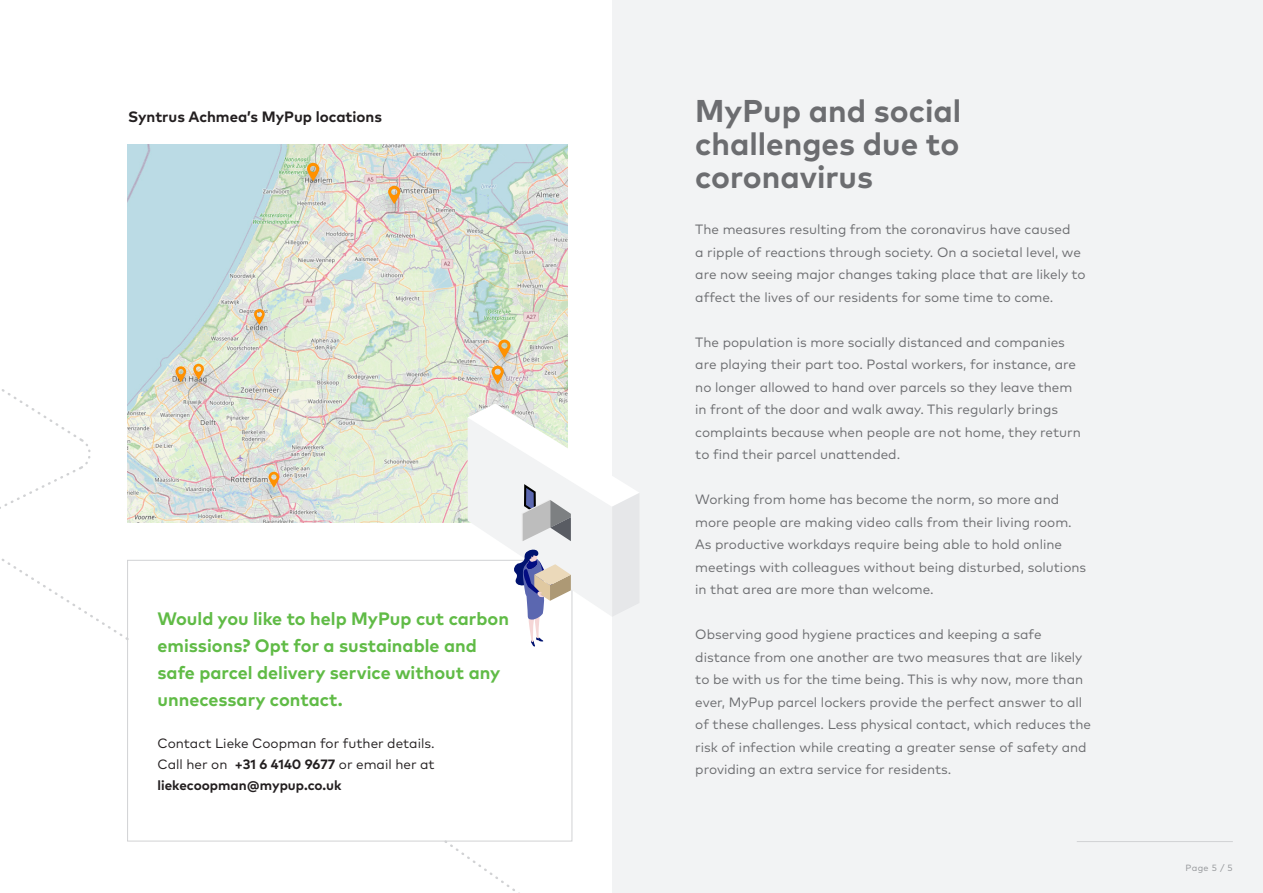
<style>
.page{position:relative;width:1263px;height:893px;background:#fff}
.page>*{position:absolute;margin:0;border:0;box-sizing:border-box;transform-origin:0 0}
.t1{font:700 31.5px/33px "Mark Pro";color:#6c6d70;text-align:justify}
.t2{font:700 18px/27px "Mark Pro";color:#60bb46}
.t3{font:700 15px "Mark Pro";color:#231f20}
.t4{font:13.5px/22.5px "Mark Pro";color:#6c6d70}
.t5{font:13.5px/21px "Mark Pro";color:#231f20;text-align:justify}
.t6{font:9px "Mark Pro";color:#939598}
.s1{font-weight:700}
</style>
<div class="page">
<div style="left:612px;top:0;width:651px;height:893px;background:#f2f3f4"></div>
<hr style="left:1077px;top:841px;width:156px;height:1px;background:#d1d2d4">
<svg style="left:442px;top:840px;width:115px;height:53px"></svg>
<svg style="left:0;top:277px;width:131px;height:365px"></svg>
<img style="left:128px;top:144px;width:439px;height:378px">
<div style="left:171px;top:366px;width:20px;height:25px;background:#231f20;opacity:.25"></div>
<svg style="left:175px;top:366px;width:9px;height:16px"></svg>
<div style="left:259px;top:472px;width:29px;height:34px;background:#231f20;opacity:.25"></div>
<svg style="left:269px;top:472px;width:10px;height:16px"></svg>
<div style="left:302px;top:162px;width:22px;height:27px;background:#231f20;opacity:.25"></div>
<svg style="left:307px;top:163px;width:12px;height:18px"></svg>
<div style="left:184px;top:364px;width:29px;height:34px;background:#231f20;opacity:.25"></div>
<svg style="left:193px;top:364px;width:11px;height:16px"></svg>
<div style="left:494px;top:339px;width:21px;height:27px;background:#231f20;opacity:.25"></div>
<svg style="left:498px;top:340px;width:12px;height:18px"></svg>
<div style="left:482px;top:366px;width:31px;height:36px;background:#231f20;opacity:.25"></div>
<svg style="left:491px;top:366px;width:13px;height:18px"></svg>
<div style="left:379px;top:186px;width:31px;height:36px;background:#231f20;opacity:.25"></div>
<svg style="left:388px;top:186px;width:12px;height:18px"></svg>
<div style="left:245px;top:310px;width:29px;height:33px;background:#231f20;opacity:.25"></div>
<svg style="left:254px;top:309px;width:11px;height:16px"></svg>
<svg style="left:468px;top:404px;width:171px;height:243px"></svg>
<p class="t3" style="left:128px;top:105px;width:255px">Syntrus Achmea’s MyPup locations</p>
<p class="t2" style="left:158px;top:604px;width:353px">Would you like to help MyPup cut carbon emissions? Opt for a sustainable and safe parcel delivery service without any unnecessary contact.</p>
<p class="t5" style="left:158px;top:732px;width:279px">Contact Lieke Coopman for futher details.<br>Call her on <span class="s1">+31 6 4140 9677</span> or email her at <span class="s1">liekecoopman@mypup.co.uk</span></p>
<p class="t1" style="left:695px;top:91px;width:267px">MyPup and social challenges due to coronavirus</p>
<p class="t4" style="left:695px;top:217px;width:392px">The measures resulting from the coronavirus have caused<br>a ripple of reactions through society. On a societal level, we are now seeing major changes taking place that are likely to affect the lives of our residents for some time to come.</p>
<p class="t4" style="left:695px;top:329px;width:387px">The population is more socially distanced and companies are playing their part too. Postal workers, for instance, are no longer allowed to hand over parcels so they leave them in front of the door and walk away. This regularly brings complaints because when people are not home, they return to find their parcel unattended.</p>
<p class="t4" style="left:695px;top:487px;width:392px">Working from home has become the norm, so more and more people are making video calls from their living room.<br>As productive workdays require being able to hold online meetings with colleagues without being disturbed, solutions in that area are more than welcome.</p>
<p class="t4" style="left:695px;top:622px;width:397px">Observing good hygiene practices and keeping a safe distance from one another are two measures that are likely to be with us for the time being. This is why now, more than ever, MyPup parcel lockers provide the perfect answer to all of these challenges. Less physical contact, which reduces the risk of infection while creating a greater sense of safety and providing an extra service for residents.</p>
<p class="t6" style="left:1185px;top:861px;width:49px">Page 5 / 5</p>
</div>
